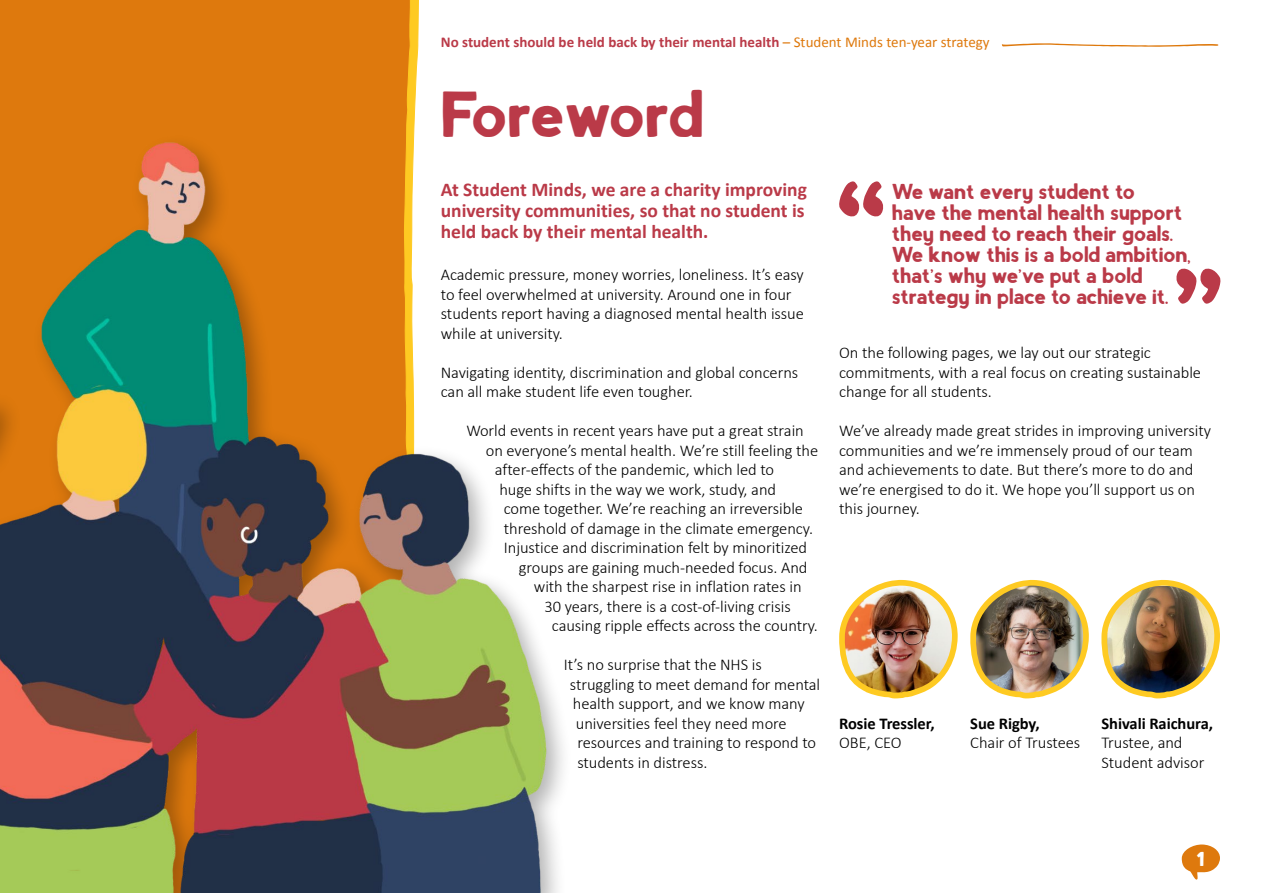
<style>
.page{position:relative;width:1263px;height:893px;background:#fff}
.page>*{position:absolute;margin:0;border:0;box-sizing:border-box;transform-origin:0 0}
.t1{font:45px "Test 1";letter-spacing:-.035em;color:#ba3a48}
.t2{font:700 19.5px/21px "Calibri";color:#ba3a48;text-align:justify}
.t3{font:300 16.5px/19.5px "Calibri";letter-spacing:-.005em;color:#000}
.t4{font:700 16.5px/19.5px "Calibri";letter-spacing:-.005em;color:#000}
.t5{font:15px/21px "Test 1";letter-spacing:-.005em;color:#ba3a48}
.t6{font:700 15px "Calibri";color:#ba3a48}
.t7{font:13.5px "Test 1";color:#fff}
.s1{font-weight:400;color:#de790d}
.s2{font-weight:300}
.s3{font-weight:700}
</style>
<div class="page">
<svg style="left:1181px;top:844px;width:39px;height:35px"></svg>
<svg style="left:1002px;top:43px;width:216px;height:4px"></svg>
<div style="left:0;top:0;width:404px;height:65px;background:#de790d"></div>
<svg style="left:404px;top:0;width:15px;height:65px"></svg>
<img style="left:839px;top:579px;width:116px;height:120px">
<img style="left:970px;top:579px;width:116px;height:120px">
<img style="left:1101px;top:579px;width:116px;height:120px">
<svg style="left:839px;top:181px;width:45px;height:36px"></svg>
<img style="left:0;top:65px;width:563px;height:828px">
<svg style="left:1176px;top:268px;width:44px;height:36px"></svg>
<p class="t6" style="left:441px;top:33px;width:550px">No student should be held back by their mental health <span class="s1">– Student Minds ten-year strategy</span></p>
<p class="t1" style="left:441px;top:95px;width:264px">Foreword</p>
<p class="t2" style="left:441px;top:179px;width:368px">At Student Minds, we are a charity improving university communities, so that no student is held back by their mental health.</p>
<p class="t3" style="left:441px;top:264px;width:365px">Academic pressure, money worries, loneliness. It’s easy to feel overwhelmed at university. Around one in four students report having a diagnosed mental health issue while at university.</p>
<p class="t3" style="left:441px;top:362px;width:359px">Navigating identity, discrimination and global concerns can all make student life even tougher.</p>
<p class="t3" style="left:466px;top:420px;width:339px">World events in recent years have put a great strain</p>
<p class="t3" style="left:486px;top:440px;width:334px">on everyone’s mental health. We’re still feeling the</p>
<p class="t3" style="left:495px;top:459px;width:281px">after-effects of the pandemic, which led to</p>
<p class="t3" style="left:499px;top:479px;width:278px">huge shifts in the way we work, study, and</p>
<p class="t3" style="left:504px;top:498px;width:301px">come together. We’re reaching an irreversible</p>
<p class="t3" style="left:504px;top:518px;width:311px">threshold of damage in the climate emergency.</p>
<p class="t3" style="left:504px;top:537px;width:305px">Injustice and discrimination felt by minoritized</p>
<p class="t3" style="left:519px;top:557px;width:290px">groups are gaining much-needed focus. And</p>
<p class="t3" style="left:534px;top:576px;width:269px">with the sharpest rise in inflation rates in</p>
<p class="t3" style="left:544px;top:596px;width:248px">30 years, there is a cost-of-living crisis</p>
<p class="t3" style="left:552px;top:615px;width:268px">causing ripple effects across the country.</p>
<p class="t3" style="left:564px;top:654px;width:200px">It’s no surprise that the NHS is</p>
<p class="t3" style="left:570px;top:674px;width:252px">struggling to meet demand for mental</p>
<p class="t3" style="left:573px;top:693px;width:233px">health support, and we know many</p>
<p class="t3" style="left:576px;top:713px;width:212px">universities feel they need more</p>
<p class="t3" style="left:577px;top:732px;width:240px">resources and training to respond to</p>
<p class="t3" style="left:577px;top:752px;width:132px">students in distress.</p>
<p class="t5" style="left:892px;top:183px;width:300px">We want every student to<br>have the mental health support they need to reach their goals.<br>We know this is a bold ambition, that s why we ve put a bold</p>
<p class="t5" style="left:930px;top:255px;width:5px">,</p>
<p class="t5" style="left:1018px;top:255px;width:5px">,</p>
<p class="t5" style="left:892px;top:288px;width:278px">strategy in place to achieve it.</p>
<p class="t3" style="left:839px;top:342px;width:363px">On the following pages, we lay out our strategic commitments, with a real focus on creating sustainable change for all students.</p>
<p class="t3" style="left:839px;top:420px;width:373px">We’ve already made great strides in improving university communities and we’re immensely proud of our team and achievements to date. But there’s more to do and we’re energised to do it. We hope you’ll support us on this journey.</p>
<p class="t4" style="left:839px;top:713px;width:97px">Rosie Tressler,<br><span class="s2">OBE, CEO</span></p>
<p class="t3" style="left:970px;top:713px;width:111px"><span class="s3">Sue Rigby,<br></span>Chair of Trustees</p>
<p class="t3" style="left:1101px;top:713px;width:113px"><span class="s3">Shivali Raichura,<br></span>Trustee, and<br>Student advisor</p>
<p class="t7" style="left:1196px;top:853px;width:9px">1</p>
</div>
